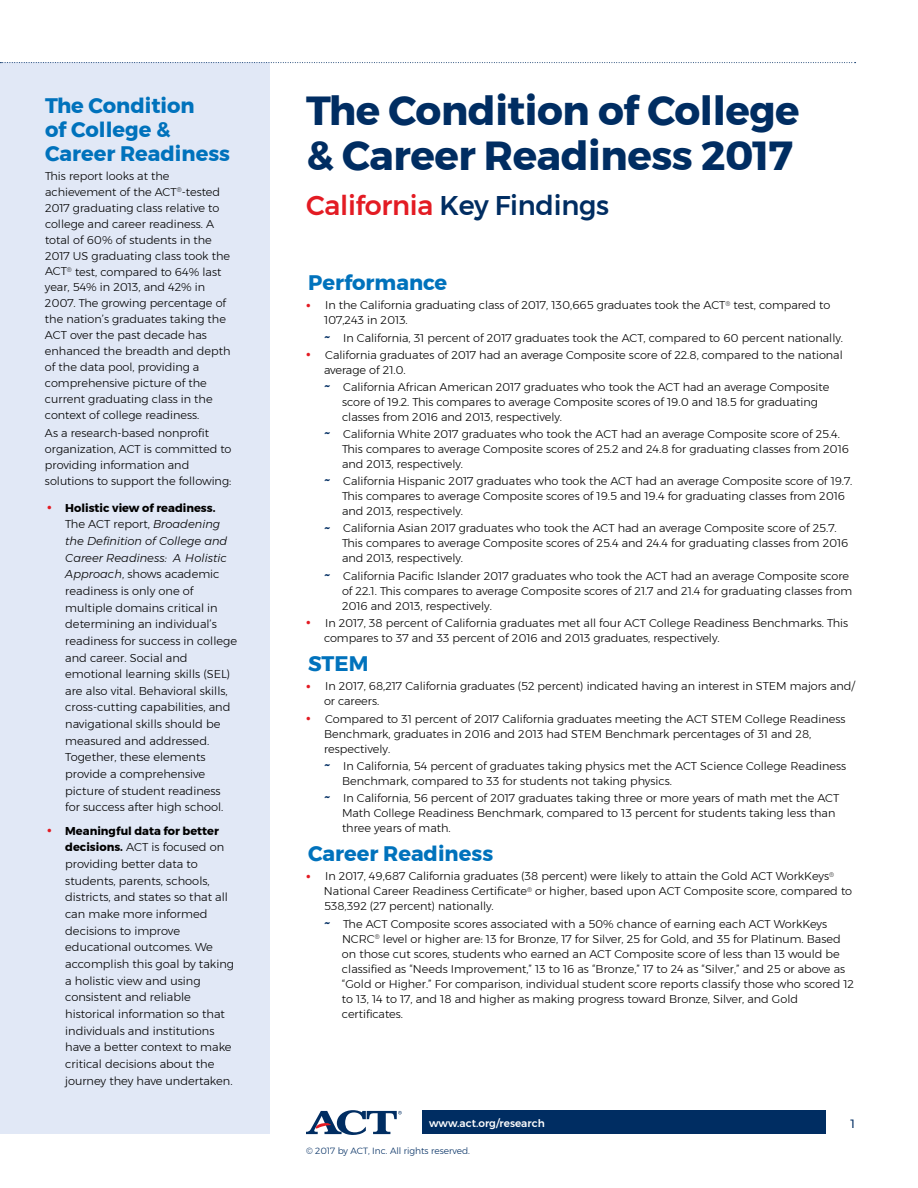
<style>
.page{position:relative;width:918px;height:1188px;background:#fff}
.page>*{position:absolute;margin:0;border:0;box-sizing:border-box;transform-origin:0 0}
.t1{font:700 40.5px/45px "Montserrat";letter-spacing:-.01em;color:#002d62}
.t2{font:500 27px "Montserrat";letter-spacing:-.01em;color:#002d62}
.t3{font:700 21px/24px "Montserrat";color:#0072bc}
.t4{font:12px "Montserrat";color:#002d62}
.t5{font:300 11.4px/16.6px "Montserrat";color:#000}
.t6{font:300 11.25px/15px "Montserrat";color:#000}
.t7{font:500 10.5px "Montserrat";color:#fff}
.t8{font:300 9px "Montserrat";color:#002d62}
.s1{font-family:"Tiempos Text";font-weight:600;color:#e31b23}
.s2{font-weight:700}
.s3{font-style:italic}
.s4{color:#e31b23}
.s5{font-family:"Tiempos Text";font-weight:600;color:#002d62}
</style>
<div class="page">
<div style="left:0;top:63px;width:270px;height:1071px;background:#e1e8f6"></div>
<div style="left:422px;top:1110px;width:404px;height:24px;background:#002d62"></div>
<svg style="left:306px;top:1110px;width:96px;height:25px"></svg>
<svg style="left:0;top:62px;width:856px;height:1px"></svg>
<h3 class="t3" style="left:45px;top:94px;width:187px">The Condition<br>of College &amp;<br>Career Readiness</h3>
<p class="t6" style="left:45px;top:168px;width:187px;line-height:15.9px">This report looks at the achievement of the ACT<sup>®</sup>-tested<br>2017 graduating class relative to college and career readiness. A total of 60% of students in the<br>2017 US graduating class took the<br>ACT<sup>®</sup> test, compared to 64% last year, 54% in 2013, and 42% in<br>2007. The growing percentage of the nation’s graduates taking the<br>ACT over the past decade has enhanced the breadth and depth of the data pool, providing a comprehensive picture of the current graduating class in the context of college readiness.</p>
<p class="t6" style="left:45px;top:425px;width:188px;line-height:15.9px">As a research-based nonprofit organization, ACT is committed to providing information and solutions to support the following:</p>
<p class="t5" style="left:65px;top:499px;width:173px;text-indent:-18px"><span class="s1">•</span> <span class="s2">Holistic view of readiness.<br></span>The ACT report, <span class="s3">Broadening the Definition of College and<br>Career Readiness: A Holistic<br>Approach</span>, shows academic readiness is only one of multiple domains critical in determining an individual’s readiness for success in college and career. Social and emotional learning skills (SEL) are also vital. Behavioral skills, cross-cutting capabilities, and navigational skills should be measured and addressed.<br>Together, these elements provide a comprehensive picture of student readiness for success after high school.</p>
<p class="t5" style="left:65px;top:822px;width:170px;text-indent:-18px"><span class="s1">•</span> <span class="s2">Meaningful data for better decisions.</span> ACT is focused on providing better data to students, parents, schools, districts, and states so that all can make more informed decisions to improve educational outcomes. We accomplish this goal by taking a holistic view and using consistent and reliable historical information so that individuals and institutions have a better context to make critical decisions about the journey they have undertaken.</p>
<h1 class="t1" style="left:306px;top:88px;width:495px">The Condition of College &amp; Career Readiness 2017</h1>
<h2 class="t2" style="left:306px;top:184px;width:305px"><span class="s4">California</span> Key Findings</h2>
<h3 class="t3" style="left:308px;top:271px;width:141px">Performance</h3>
<p class="t6" style="left:324px;top:298px;width:508px;text-indent:-18px"><span class="s1">•</span> In the California graduating class of 2017, 130,665 graduates took the ACT<sup>®</sup> test, compared to<br>107,243 in 2013.</p>
<p class="t6" style="left:324px;top:330px;width:521px"><span class="s5">~</span> In California, 31 percent of 2017 graduates took the ACT, compared to 60 percent nationally.</p>
<p class="t6" style="left:324px;top:347px;width:520px;text-indent:-18px"><span class="s1">•</span> California graduates of 2017 had an average Composite score of 22.8, compared to the national average of 21.0.</p>
<p class="t6" style="left:342px;top:379px;width:489px;text-indent:-18px"><span class="s5">~</span> California African American 2017 graduates who took the ACT had an average Composite score of 19.2. This compares to average Composite scores of 19.0 and 18.5 for graduating classes from 2016 and 2013, respectively.</p>
<p class="t6" style="left:342px;top:426px;width:508px;text-indent:-18px"><span class="s5">~</span> California White 2017 graduates who took the ACT had an average Composite score of 25.4.<br>This compares to average Composite scores of 25.2 and 24.8 for graduating classes from 2016 and 2013, respectively.</p>
<p class="t6" style="left:342px;top:474px;width:512px;text-indent:-18px"><span class="s5">~</span> California Hispanic 2017 graduates who took the ACT had an average Composite score of 19.7.<br>This compares to average Composite scores of 19.5 and 19.4 for graduating classes from 2016 and 2013, respectively.</p>
<p class="t6" style="left:342px;top:521px;width:508px;text-indent:-18px"><span class="s5">~</span> California Asian 2017 graduates who took the ACT had an average Composite score of 25.7.<br>This compares to average Composite scores of 25.4 and 24.4 for graduating classes from 2016 and 2013, respectively.</p>
<p class="t6" style="left:342px;top:568px;width:512px;text-indent:-18px"><span class="s5">~</span> California Pacific Islander 2017 graduates who took the ACT had an average Composite score of 22.1. This compares to average Composite scores of 21.7 and 21.4 for graduating classes from<br>2016 and 2013, respectively.</p>
<p class="t6" style="left:324px;top:615px;width:526px;text-indent:-18px"><span class="s1">•</span> In 2017, 38 percent of California graduates met all four ACT College Readiness Benchmarks. This compares to 37 and 33 percent of 2016 and 2013 graduates, respectively.</p>
<h3 class="t3" style="left:308px;top:652px;width:62px">STEM</h3>
<p class="t6" style="left:324px;top:679px;width:533px;text-indent:-18px"><span class="s1">•</span> In 2017, 68,217 California graduates (52 percent) indicated having an interest in STEM majors and/ or careers.</p>
<p class="t6" style="left:324px;top:711px;width:523px;text-indent:-18px"><span class="s1">•</span> Compared to 31 percent of 2017 California graduates meeting the ACT STEM College Readiness<br>Benchmark, graduates in 2016 and 2013 had STEM Benchmark percentages of 31 and 28, respectively.</p>
<p class="t6" style="left:342px;top:758px;width:506px;text-indent:-18px"><span class="s5">~</span> In California, 54 percent of graduates taking physics met the ACT Science College Readiness<br>Benchmark, compared to 33 for students not taking physics.</p>
<p class="t6" style="left:342px;top:790px;width:499px;text-indent:-18px"><span class="s5">~</span> In California, 56 percent of 2017 graduates taking three or more years of math met the ACT<br>Math College Readiness Benchmark, compared to 13 percent for students taking less than three years of math.</p>
<h3 class="t3" style="left:308px;top:842px;width:187px">Career Readiness</h3>
<p class="t6" style="left:324px;top:869px;width:530px;text-indent:-18px"><span class="s1">•</span> In 2017, 49,687 California graduates (38 percent) were likely to attain the Gold ACT WorkKeys<sup>®<br></sup>National Career Readiness Certificate<sup>®</sup> or higher, based upon ACT Composite score, compared to<br>538,392 (27 percent) nationally.</p>
<p class="t6" style="left:342px;top:916px;width:513px;text-indent:-18px"><span class="s5">~</span> The ACT Composite scores associated with a 50% chance of earning each ACT WorkKeys NCRC<sup>®</sup> level or higher are: 13 for Bronze, 17 for Silver, 25 for Gold, and 35 for Platinum. Based on those cut scores, students who earned an ACT Composite score of less than 13 would be classified as “Needs Improvement,” 13 to 16 as “Bronze,” 17 to 24 as “Silver,” and 25 or above as “Gold or Higher.” For comparison, individual student score reports classify those who scored 12 to 13, 14 to 17, and 18 and higher as making progress toward Bronze, Silver, and Gold certificates.</p>
<p class="t7" style="left:429px;top:1115px;width:117px">www.act.org/research</p>
<p class="t8" style="left:306px;top:1144px;width:166px">© 2017 by ACT, Inc. All rights reserved.</p>
<p class="t4" style="left:851px;top:1115px;width:6px">1</p>
</div>
